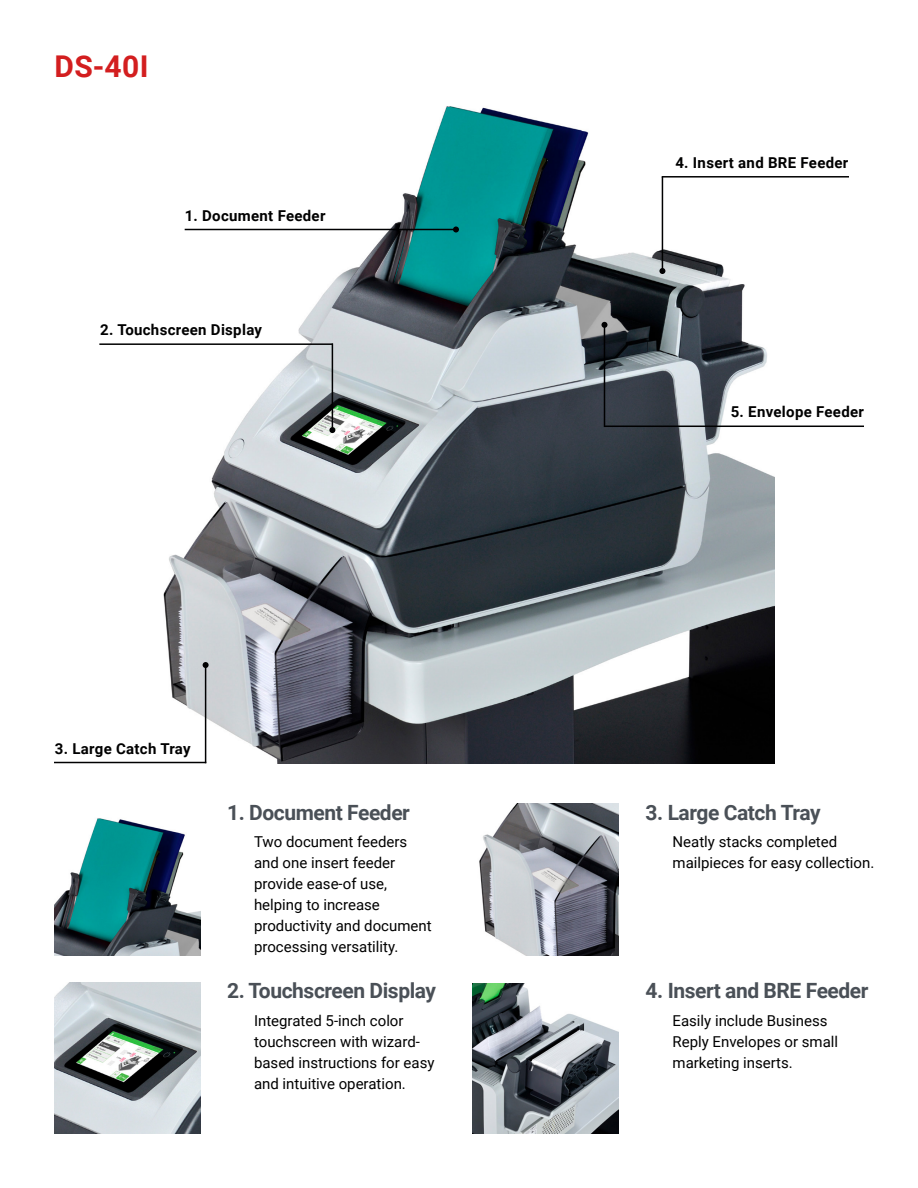
<style>
.page{position:relative;width:918px;height:1188px;background:#fff}
.page>*{position:absolute;margin:0;border:0;box-sizing:border-box;transform-origin:0 0}
._1st_Header{font:700 30px "Roboto";color:#d31e1f}
._2nd_Header{font:700 21px "Roboto";letter-spacing:-.02em;color:#4a5057}
.Body_Copy{font:15px/21px "Roboto";color:#000001}
.Quote_Copy{font:700 15px "Roboto";letter-spacing:.02em;color:#000001}
</style>
<div class="page">
<img style="left:144px;top:106px;width:630px;height:657px">
<hr style="left:185px;top:229px;width:271px;height:1px;background:#000001">
<svg style="left:453px;top:226px;width:6px;height:6px"></svg>
<hr style="left:332px;top:343px;width:1px;height:87px;background:#000001">
<svg style="left:329px;top:427px;width:6px;height:6px"></svg>
<hr style="left:99px;top:343px;width:234px;height:2px;background:#000001">
<hr style="left:54px;top:762px;width:152px;height:1px;background:#000001">
<hr style="left:205px;top:665px;width:1px;height:98px;background:#000001">
<svg style="left:203px;top:662px;width:6px;height:6px"></svg>
<hr style="left:662px;top:176px;width:187px;height:2px;background:#000001">
<hr style="left:662px;top:177px;width:1px;height:94px;background:#000001">
<svg style="left:659px;top:268px;width:6px;height:6px"></svg>
<hr style="left:604px;top:426px;width:260px;height:1px;background:#000001">
<hr style="left:604px;top:325px;width:1px;height:102px;background:#000001">
<svg style="left:602px;top:322px;width:6px;height:6px"></svg>
<img style="left:472px;top:983px;width:147px;height:151px">
<img style="left:479px;top:804px;width:140px;height:152px">
<img style="left:54px;top:818px;width:146px;height:137px">
<img style="left:54px;top:982px;width:146px;height:152px">
<h1 class="_1st_Header" style="left:55px;top:45px;width:95px">DS-40I</h1>
<p class="Quote_Copy" style="left:185px;top:205px;width:142px">1. Document Feeder</p>
<p class="Quote_Copy" style="left:100px;top:319px;width:163px">2. Touchscreen Display</p>
<p class="Quote_Copy" style="left:55px;top:738px;width:137px">3. Large Catch Tray</p>
<h2 class="_2nd_Header" style="left:227px;top:797px;width:184px">1. Document Feeder</h2>
<p class="Body_Copy" style="left:254px;top:831px;width:179px">Two document feeders and one insert feeder provide ease-of use, helping to increase productivity and document processing versatility.</p>
<h2 class="_2nd_Header" style="left:227px;top:976px;width:211px">2. Touchscreen Display</h2>
<p class="Body_Copy" style="left:254px;top:1009px;width:182px">Integrated 5-inch color touchscreen with wizard&shy;based instructions for easy and intuitive operation.</p>
<p class="Quote_Copy" style="left:675px;top:152px;width:175px">4. Insert and BRE Feeder</p>
<p class="Quote_Copy" style="left:731px;top:401px;width:135px">5. Envelope Feeder</p>
<h2 class="_2nd_Header" style="left:646px;top:797px;width:177px">3. Large Catch Tray</h2>
<p class="Body_Copy" style="left:673px;top:831px;width:203px">Neatly stacks completed mailpieces for easy collection.</p>
<h2 class="_2nd_Header" style="left:646px;top:976px;width:225px">4. Insert and BRE Feeder</h2>
<p class="Body_Copy" style="left:673px;top:1009px;width:167px">Easily include Business<br>Reply Envelopes or small marketing inserts.</p>
</div>
